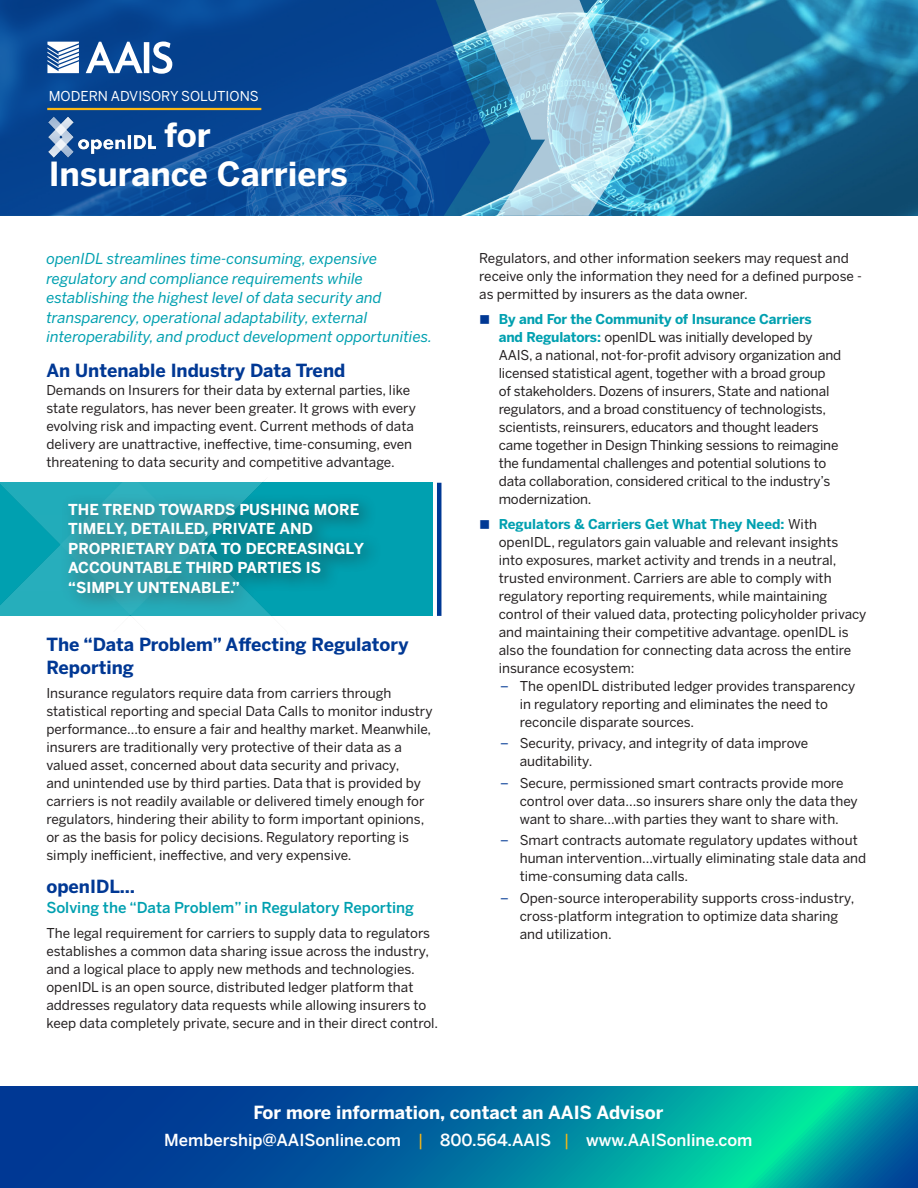
<style>
.page{position:relative;width:918px;height:1188px;background:#fff}
.page>*{position:absolute;margin:0;border:0;box-sizing:border-box;transform-origin:0 0}
.t1{font:700 33px/39px "Benton Sans";color:#fff}
.t2{font:700 18px/22.5px "Benton Sans";color:#003894}
.t3{font:700 18px "Benton Sans";color:#fff}
.t4{font:500 16.5px "Benton Sans";color:#fff}
.t5{font:italic 15px/19.5px "Benton Sans";color:#00a0b0}
.t6{font:700 15px/19.5px "Benton Sans";color:#fff}
.t7{font:500 15px "Benton Sans";color:#00a0b0}
.t8{font:13.65px "Benton Sans";color:#fff}
.t9{font:13.5px/18px "Benton Sans";color:#231f20}
.s1{color:#003894}
.s2{font-weight:700;color:#00a0b0}
.s3{font-weight:400;color:#fcb814}
</style>
<div class="page">
<img style="left:0;top:482px;width:442px;height:134px">
<svg style="left:0;top:1087px;width:918px;height:101px;background:#00729c"></svg>
<img style="left:635px;top:0;width:283px;height:216px">
<svg style="left:0;top:0;width:468px;height:216px;background:#0b4b97"></svg>
<svg style="left:468px;top:0;width:167px;height:216px;background:#7bb0cb"></svg>
<svg style="left:47px;top:42px;width:32px;height:31px"></svg>
<svg style="left:86px;top:42px;width:86px;height:32px"></svg>
<hr style="left:47px;top:108px;width:214px;height:2px;background:#fcb814">
<img style="left:49px;top:117px;width:107px;height:40px">
<p class="t8" style="left:49px;top:88px;width:212px">MODERN ADVISORY SOLUTIONS</p>
<p class="t1" style="left:49px;top:116px;width:301px;text-indent:115px">for<br>Insurance Carriers</p>
<p class="t5" style="left:46px;top:249px;width:387px">openIDL streamlines time-consuming, expensive regulatory and compliance requirements while establishing the highest level of data security and transparency, operational adaptability, external interoperability, and product development opportunities.</p>
<p class="t2" style="left:46px;top:359px;width:300px">An Untenable Industry Data Trend</p>
<p class="t9" style="left:46px;top:381px;width:371px">Demands on Insurers for their data by external parties, like state regulators, has never been greater. It grows with every evolving risk and impacting event. Current methods of data delivery are unattractive, ineffective, time-consuming, even threatening to data security and competitive advantage.</p>
<p class="t6" style="left:68px;top:499px;width:298px">THE TREND TOWARDS PUSHING MORE<br>TIMELY, DETAILED, PRIVATE AND<br>PROPRIETARY DATA TO DECREASINGLY<br>ACCOUNTABLE THIRD PARTIES IS “SIMPLY UNTENABLE.”</p>
<p class="t2" style="left:46px;top:633px;width:364px">The “Data Problem” Affecting Regulatory<br>Reporting</p>
<p class="t9" style="left:46px;top:684px;width:388px">Insurance regulators require data from carriers through statistical reporting and special Data Calls to monitor industry performance…to ensure a fair and healthy market. Meanwhile, insurers are traditionally very protective of their data as a valued asset, concerned about data security and privacy,<br>and unintended use by third parties. Data that is provided by carriers is not readily available or delivered timely enough for regulators, hindering their ability to form important opinions, or as the basis for policy decisions. Regulatory reporting is simply inefficient, ineffective, and very expensive.</p>
<p class="t2" style="left:46px;top:875px;width:90px">openIDL…</p>
<p class="t7" style="left:46px;top:899px;width:369px">Solving the “Data Problem” in Regulatory Reporting</p>
<p class="t9" style="left:46px;top:924px;width:393px">The legal requirement for carriers to supply data to regulators establishes a common data sharing issue across the industry, and a logical place to apply new methods and technologies. openIDL is an open source, distributed ledger platform that addresses regulatory data requests while allowing insurers to keep data completely private, secure and in their direct control.</p>
<p class="t9" style="left:479px;top:249px;width:384px">Regulators, and other information seekers may request and receive only the information they need for a defined purpose - as permitted by insurers as the data owner.</p>
<p class="t9" style="left:499px;top:310px;width:344px;text-indent:-20px"><span class="s1">■</span> <span class="s2">By and For the Community of Insurance Carriers<br>and Regulators:</span> openIDL was initially developed by AAIS, a national, not-for-profit advisory organization and licensed statistical agent, together with a broad group of stakeholders. Dozens of insurers, State and national regulators, and a broad constituency of technologists, scientists, reinsurers, educators and thought leaders came together in Design Thinking sessions to reimagine the fundamental challenges and potential solutions to data collaboration, considered critical to the industry’s modernization.</p>
<p class="t9" style="left:499px;top:514px;width:369px;text-indent:-20px"><span class="s1">■</span> <span class="s2">Regulators &amp; Carriers Get What They Need:</span> With openIDL, regulators gain valuable and relevant insights<br>into exposures, market activity and trends in a neutral, trusted environment. Carriers are able to comply with regulatory reporting requirements, while maintaining control of their valued data, protecting policyholder privacy and maintaining their competitive advantage. openIDL is also the foundation for connecting data across the entire insurance ecosystem:</p>
<p class="t9" style="left:520px;top:676px;width:337px;text-indent:-20px"><span class="s1">–</span> The openIDL distributed ledger provides transparency in regulatory reporting and eliminates the need to reconcile disparate sources.</p>
<p class="t9" style="left:520px;top:734px;width:290px;text-indent:-20px"><span class="s1">–</span> Security, privacy, and integrity of data improve auditability.</p>
<p class="t9" style="left:520px;top:774px;width:340px;text-indent:-20px"><span class="s1">–</span> Secure, permissioned smart contracts provide more control over data…so insurers share only the data they want to share…with parties they want to share with.</p>
<p class="t9" style="left:520px;top:831px;width:348px;text-indent:-20px"><span class="s1">–</span> Smart contracts automate regulatory updates without human intervention…virtually eliminating stale data and time-consuming data calls.</p>
<p class="t9" style="left:520px;top:889px;width:336px;text-indent:-20px"><span class="s1">–</span> Open-source interoperability supports cross-industry, cross-platform integration to optimize data sharing and utilization.</p>
<p class="t3" style="left:253px;top:1102px;width:411px">For more information, contact an AAIS Advisor</p>
<p class="t4" style="left:164px;top:1131px;width:590px">Membership@AAISonline.com <span class="s3">|</span> 800.564.AAIS <span class="s3">|</span> www.AAISonline.com</p>
</div>
